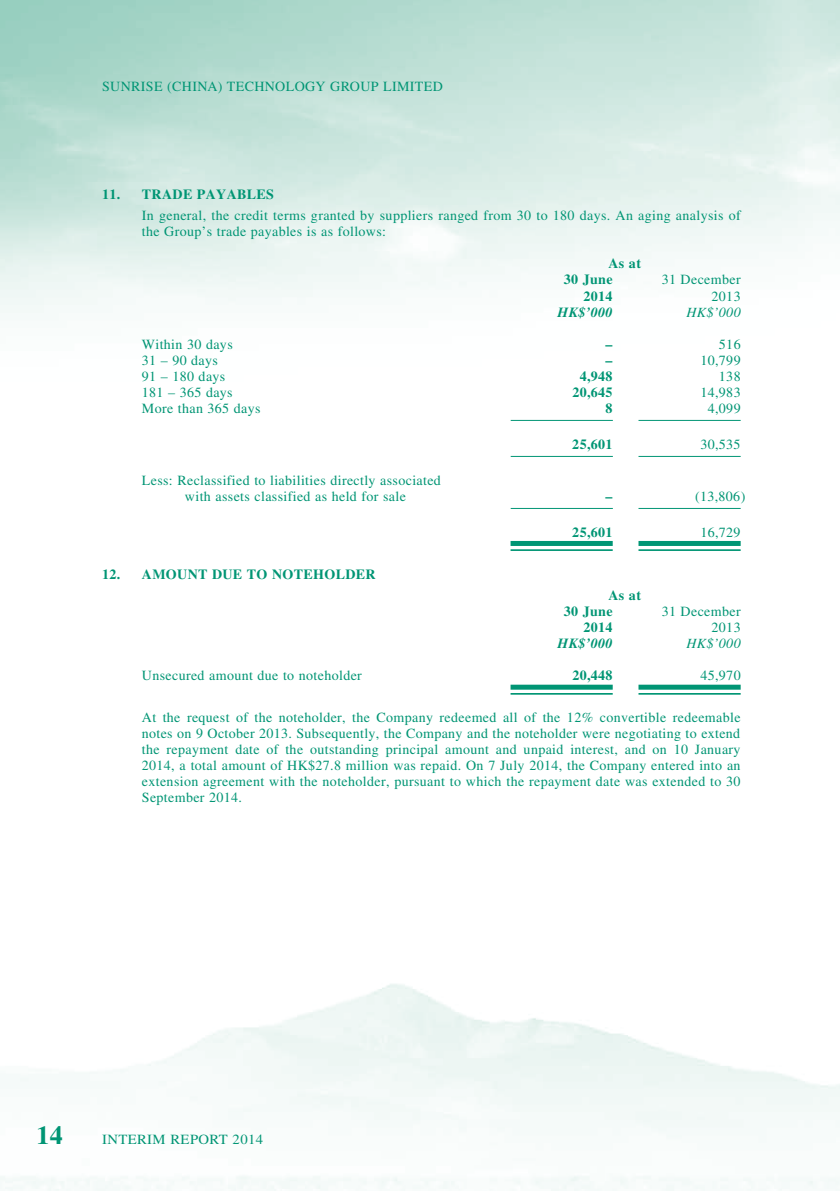
<style>
.page{position:relative;width:840px;height:1191px;background:#fff}
.page>*{position:absolute;margin:0;border:0;box-sizing:border-box;transform-origin:0 0}
.t1{font:700 26px "Times LT Std";color:#009574}
.t2{font:14px/16px "Times LT Std";letter-spacing:.025em;color:#009574}
.t3{font:700 14px/16px "Times LT Std";letter-spacing:.025em;color:#009574}
.t4{font:14px "Times LT Std";letter-spacing:.025em;color:#009574;scale:1.05 1}
.t5{font:italic 700 14px "Times LT Std";letter-spacing:.025em;color:#009574}
.t6{font:italic 14px "Times LT Std";letter-spacing:.025em;color:#009574}
</style>
<div class="page">
<img style="left:0;top:0;width:839px;height:1191px">
<hr style="left:510px;top:420px;width:102px;height:1px;background:#009574">
<hr style="left:638px;top:420px;width:102px;height:1px;background:#009574">
<hr style="left:510px;top:456px;width:102px;height:1px;background:#009574">
<hr style="left:638px;top:456px;width:102px;height:1px;background:#009574">
<hr style="left:510px;top:508px;width:102px;height:1px;background:#009574">
<hr style="left:638px;top:508px;width:102px;height:1px;background:#009574">
<div style="left:510px;top:541px;width:102px;height:5px;background:#009574"></div>
<hr style="left:510px;top:549px;width:102px;height:2px;background:#009574">
<div style="left:638px;top:541px;width:102px;height:5px;background:#009574"></div>
<hr style="left:638px;top:549px;width:102px;height:2px;background:#009574">
<div style="left:510px;top:684px;width:102px;height:5px;background:#009574"></div>
<hr style="left:510px;top:693px;width:102px;height:1px;background:#009574">
<div style="left:638px;top:684px;width:102px;height:5px;background:#009574"></div>
<hr style="left:638px;top:693px;width:102px;height:1px;background:#009574">
<p class="t2" style="left:102px;top:78px;width:342px">SUNRISE (CHINA) TECHNOLOGY GROUP LIMITED</p>
<p class="t3" style="left:102px;top:186px;width:173px">11. TRADE PAYABLES</p>
<p class="t2" style="left:142px;top:208px;width:600px">In general, the credit terms granted by suppliers ranged from 30 to 180 days. An aging analysis of the Group’s trade payables is as follows:</p>
<p class="t3" style="left:563px;top:255px;width:79px;text-indent:45px">As at<br>30 June</p>
<p class="t2" style="left:661px;top:272px;width:80px">31 December</p>
<p class="t3" style="left:583px;top:287px;width:31px">2014</p>
<p class="t2" style="left:711px;top:288px;width:31px">2013</p>
<p class="t5" style="left:557px;top:303px;width:56px">HK$’000</p>
<p class="t6" style="left:686px;top:304px;width:56px">HK$’000</p>
<p class="t2" style="left:142px;top:336px;width:92px">Within 30 days</p>
<p class="t3" style="left:605px;top:335px;width:8px">–</p>
<p class="t2" style="left:718px;top:336px;width:23px">516</p>
<p class="t2" style="left:142px;top:352px;width:78px">31 – 90 days</p>
<p class="t3" style="left:605px;top:351px;width:8px">–</p>
<p class="t2" style="left:700px;top:352px;width:42px">10,799</p>
<p class="t2" style="left:142px;top:368px;width:85px">91 – 180 days</p>
<p class="t3" style="left:579px;top:367px;width:34px">4,948</p>
<p class="t2" style="left:718px;top:368px;width:23px">138</p>
<p class="t2" style="left:142px;top:384px;width:92px">181 – 365 days</p>
<p class="t3" style="left:572px;top:383px;width:42px">20,645</p>
<p class="t2" style="left:700px;top:384px;width:42px">14,983</p>
<p class="t2" style="left:142px;top:400px;width:120px">More than 365 days</p>
<p class="t3" style="left:605px;top:399px;width:8px">8</p>
<p class="t2" style="left:707px;top:400px;width:34px">4,099</p>
<p class="t3" style="left:572px;top:435px;width:42px">25,601</p>
<p class="t2" style="left:700px;top:436px;width:42px">30,535</p>
<p class="t2" style="left:142px;top:472px;width:300px;text-align:center">Less: Reclassified to liabilities directly associated with assets classified as held for sale</p>
<p class="t3" style="left:605px;top:487px;width:8px">–</p>
<p class="t2" style="left:694px;top:488px;width:52px">(13,806)</p>
<p class="t3" style="left:572px;top:523px;width:42px">25,601</p>
<p class="t2" style="left:700px;top:524px;width:42px">16,729</p>
<p class="t3" style="left:102px;top:565px;width:275px">12. AMOUNT DUE TO NOTEHOLDER</p>
<p class="t3" style="left:563px;top:587px;width:79px;text-indent:45px">As at<br>30 June</p>
<p class="t2" style="left:661px;top:603px;width:80px">31 December</p>
<p class="t3" style="left:583px;top:619px;width:31px">2014</p>
<p class="t2" style="left:711px;top:619px;width:31px">2013</p>
<p class="t5" style="left:557px;top:635px;width:56px">HK$’000</p>
<p class="t6" style="left:686px;top:636px;width:56px">HK$’000</p>
<p class="t2" style="left:142px;top:667px;width:221px">Unsecured amount due to noteholder</p>
<p class="t3" style="left:572px;top:667px;width:42px">20,448</p>
<p class="t2" style="left:700px;top:667px;width:42px">45,970</p>
<p class="t2" style="left:142px;top:709px;width:600px;text-align:justify">At the request of the noteholder, the Company redeemed all of the 12% convertible redeemable notes on 9 October 2013. Subsequently, the Company and the noteholder were negotiating to extend the repayment date of the outstanding principal amount and unpaid interest, and on 10 January 2014, a total amount of HK$27.8 million was repaid. On 7 July 2014, the Company entered into an extension agreement with the noteholder, pursuant to which the repayment date was extended to 30<br>September 2014.</p>
<h1 class="t1" style="left:37px;top:1119px;width:27px">14</h1>
<p class="t4" style="left:102px;top:1131px;width:155px">INTERIM REPORT 2014</p>
</div>
